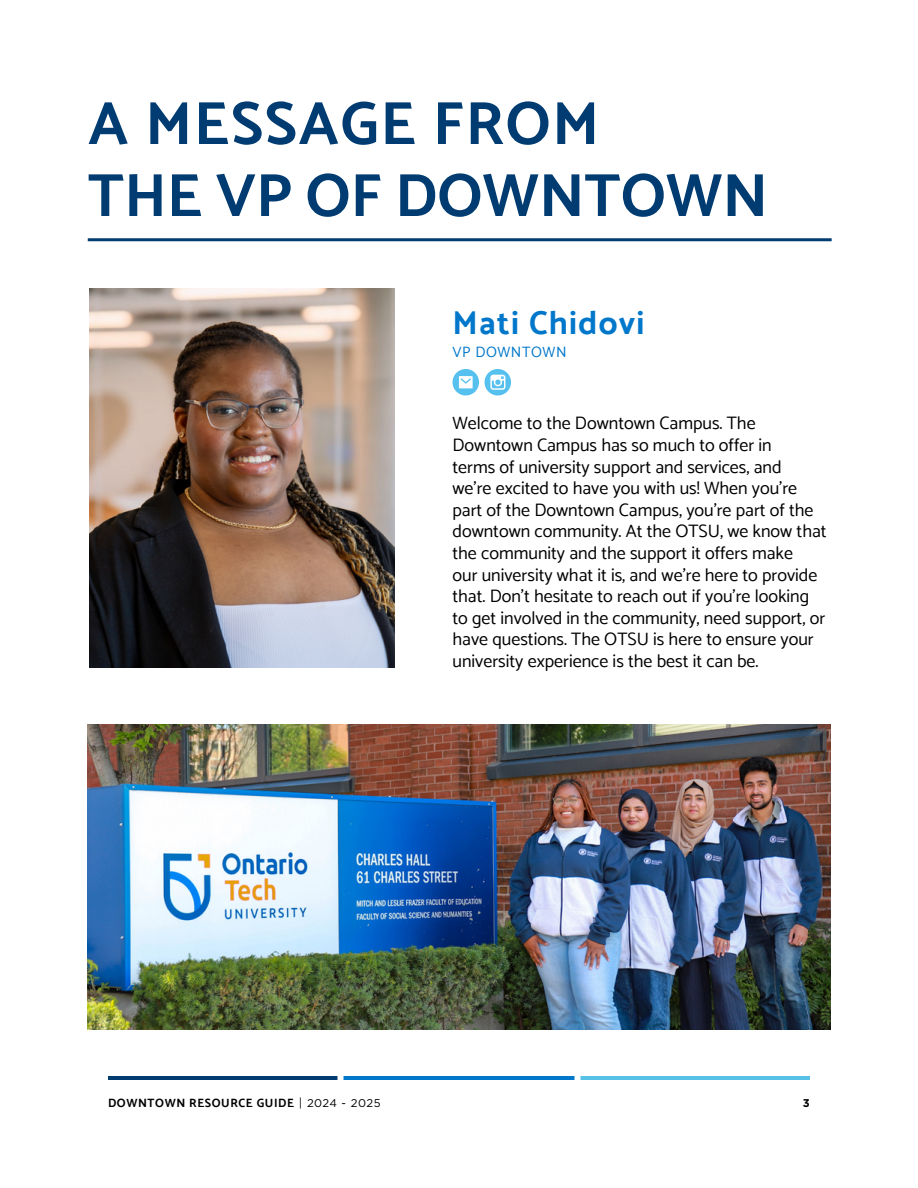
<style>
.page{position:relative;width:918px;height:1188px;background:#fff}
.page>*{position:absolute;margin:0;border:0;box-sizing:border-box;transform-origin:0 0}
.t1{font:700 61.2px/72px "Catamaran";color:#003c71}
.t2{font:700 33px "Catamaran";letter-spacing:.04em;color:#0077ca}
.t3{font:18px/21.6px "Catamaran";color:#000}
.t4{font:15px "Catamaran";letter-spacing:.04em;color:#0077ca}
.t5{font:700 12px "Catamaran";letter-spacing:.05em;color:#000}
.t6{font:700 11.25px "Gotham";color:#000}
.s1{font-family:"Gotham";font-weight:400}
.s2{font-family:"Gotham";font-weight:400;font-size:11.25px}
</style>
<div class="page">
<img style="left:108px;top:1077px;width:702px;height:3px">
<img style="left:89px;top:288px;width:305px;height:379px">
<div style="left:453px;top:369px;width:26px;height:26px;background:#56c0ee;border-radius:50%"></div>
<svg style="left:459px;top:376px;width:14px;height:12px"></svg>
<hr style="left:88px;top:238px;width:744px;height:3px;background:#003c71">
<div style="left:485px;top:369px;width:26px;height:26px;background:#56c0ee;border-radius:50%"></div>
<svg style="left:490px;top:375px;width:15px;height:15px"></svg>
<img style="left:88px;top:725px;width:742px;height:305px">
<h1 class="t1" style="left:88px;top:87px;width:681px">A MESSAGE FROM<br>THE VP OF DOWNTOWN</h1>
<h2 class="t2" style="left:453px;top:304px;width:194px">Mati Chidovi</h2>
<p class="t4" style="left:453px;top:343px;width:116px">VP DOWNTOWN</p>
<p class="t3" style="left:453px;top:412px;width:376px">Welcome to the Downtown Campus. The Downtown Campus has so much to offer in<br>terms of university support and services, and<br>we’re excited to have you with us! When you’re part of the Downtown Campus, you’re part of the downtown community. At the OTSU, we know that the community and the support it offers make<br>our university what it is, and we’re here to provide that. Don’t hesitate to reach out if you’re looking to get involved in the community, need support, or have questions. The OTSU is here to ensure your university experience is the best it can be.</p>
<p class="t5" style="left:108px;top:1096px;width:274px">DOWNTOWN RESOURCE GUIDE <span class="s1">|</span> <span class="s2">2024 - 2025</span></p>
<p class="t6" style="left:803px;top:1095px;width:8px">3</p>
</div>
